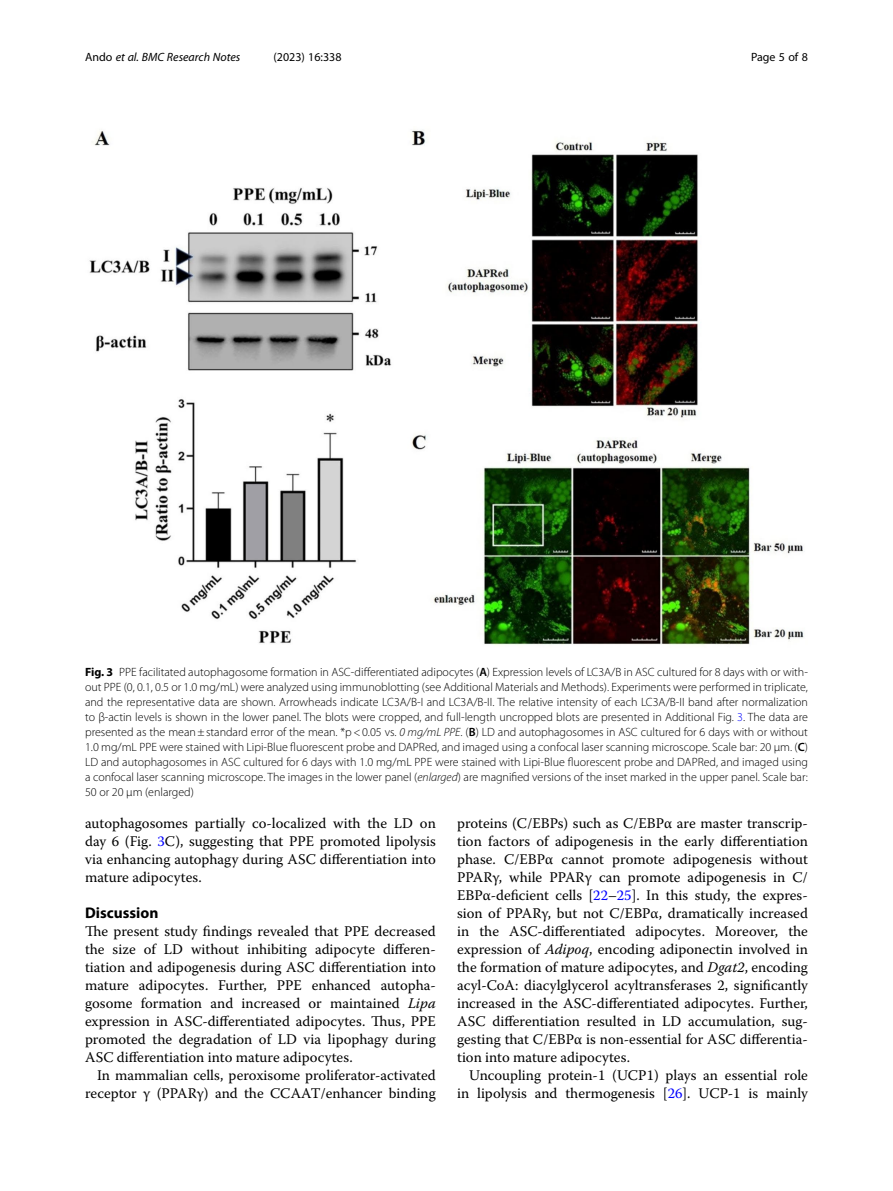
<style>
.page{position:relative;width:893px;height:1191px;background:#fff}
.page>*{position:absolute;margin:0;border:0;box-sizing:border-box;transform-origin:0 0}
.Head_1{font:700 15.45px "Myriad Pro";color:#000}
.Body_Text_Indent{font:14.7px/18px "Warnock Pro";color:#000;text-align:right}
.Body_Text{font:14.7px/18px "Warnock Pro";color:#000;text-align:justify}
.Figure_Caption{font:300 12px/15px "Myriad Pro";color:#000;text-align:justify}
.t1{font:italic 12px "Myriad Pro";color:#000}
.t2{font:12px "Myriad Pro";color:#000}
.s1{font-style:normal}
.s2{font-weight:700}
.s3{font-weight:600}
.s4{color:#00f}
.s5{font-style:italic}
</style>
<div class="page">
<img style="left:89px;top:130px;width:715px;height:515px">
<p class="t1" style="left:85px;top:50px;width:157px"><span class="s1">Ando</span> et al. BMC Research Notes</p>
<p class="t2" style="left:273px;top:50px;width:70px">(2023) 16:338</p>
<p class="t2" style="left:751px;top:50px;width:58px">Page 5 of 8</p>
<p class="Figure_Caption" style="left:85px;top:664px;width:724px"><span class="s2">Fig. 3</span> PPE facilitated autophagosome formation in ASC-differentiated adipocytes (<span class="s3">A</span>) Expression levels of LC3A/B in ASC cultured for 8 days with or with&shy;out PPE (0, 0.1, 0.5 or 1.0 mg/mL) were analyzed using immunoblotting (see Additional Materials and Methods). Experiments were performed in triplicate, and the representative data are shown. Arrowheads indicate LC3A/B-I and LC3A/B-II. The relative intensity of each LC3A/B-II band after normalization to β-actin levels is shown in the lower panel. The blots were cropped, and full-length uncropped blots are presented in Additional Fig. <span class="s4">3</span>. The data are presented as the mean±standard error of the mean. *p&lt;0.05 vs. <span class="s5">0 mg/mL PPE</span>. (<span class="s3">B</span>) LD and autophagosomes in ASC cultured for 6 days with or without 1.0 mg/mL PPE were stained with Lipi-Blue fluorescent probe and DAPRed, and imaged using a confocal laser scanning microscope. Scale bar: 20 μm. (<span class="s3">C</span>)<br>LD and autophagosomes in ASC cultured for 6 days with 1.0 mg/mL PPE were stained with Lipi-Blue fluorescent probe and DAPRed, and imaged using a confocal laser scanning microscope. The images in the lower panel (<span class="s5">enlarged</span>) are magnified versions of the inset marked in the upper panel. Scale bar:<br>50 or 20 μm (enlarged)</p>
<p class="Body_Text" style="left:85px;top:814px;width:352px">autophagosomes partially co-localized with the LD on day 6 (Fig. <span class="s4">3</span>C), suggesting that PPE promoted lipolysis via enhancing autophagy during ASC differentiation into mature adipocytes.</p>
<p class="Head_1" style="left:85px;top:903px;width:75px">Discussion</p>
<p class="Body_Text" style="left:85px;top:922px;width:352px">The present study findings revealed that PPE decreased the size of LD without inhibiting adipocyte differen&shy;tiation and adipogenesis during ASC differentiation into mature adipocytes. Further, PPE enhanced autopha&shy;gosome formation and increased or maintained <span class="s5">Lipa </span>expression in ASC-differentiated adipocytes. Thus, PPE promoted the degradation of LD via lipophagy during ASC differentiation into mature adipocytes.</p>
<p class="Body_Text_Indent" style="left:85px;top:1066px;width:352px">In mammalian cells, peroxisome proliferator-activated receptor γ (PPARγ) and the CCAAT/enhancer binding</p>
<p class="Body_Text_Indent" style="left:457px;top:814px;width:352px;text-align:justify">proteins (C/EBPs) such as C/EBPα are master transcrip&shy;tion factors of adipogenesis in the early differentiation phase. C/EBPα cannot promote adipogenesis without PPARγ, while PPARγ can promote adipogenesis in C/ EBPα-deficient cells [<span class="s4">22</span>–<span class="s4">25</span>]. In this study, the expres&shy;sion of PPARγ, but not C/EBPα, dramatically increased in the ASC-differentiated adipocytes. Moreover, the expression of <span class="s5">Adipoq</span>, encoding adiponectin involved in the formation of mature adipocytes, and <span class="s5">Dgat2</span>, encoding acyl-CoA: diacylglycerol acyltransferases 2, significantly increased in the ASC-differentiated adipocytes. Further, ASC differentiation resulted in LD accumulation, sug&shy;gesting that C/EBPα is non-essential for ASC differentia&shy;tion into mature adipocytes.</p>
<p class="Body_Text_Indent" style="left:457px;top:1066px;width:352px">Uncoupling protein-1 (UCP1) plays an essential role in lipolysis and thermogenesis [<span class="s4">26</span>]. UCP-1 is mainly</p>
</div>
